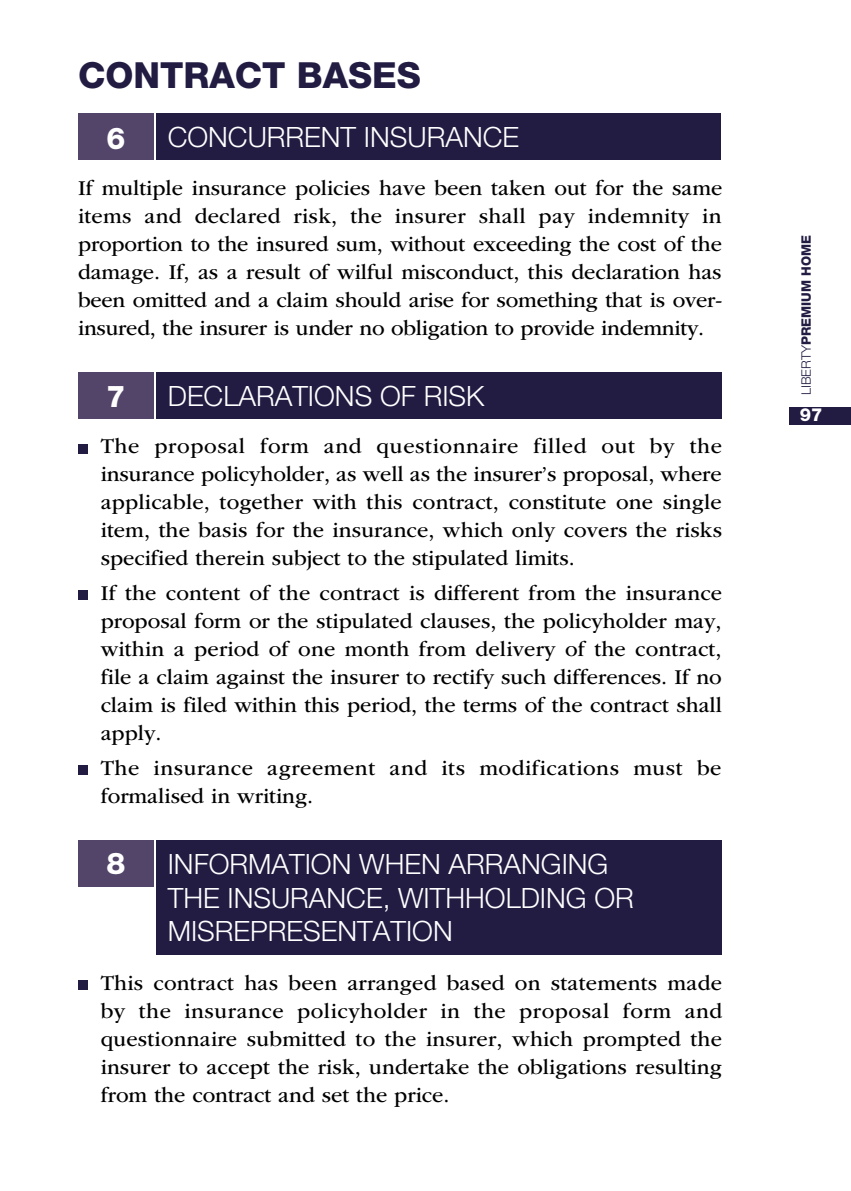
<style>
.page{position:relative;width:851px;height:1191px;background:#fff}
.page>*{position:absolute;margin:0;border:0;box-sizing:border-box;transform-origin:0 0}
.t1{font:800 36px "Helvetica Neue LT Std";color:#221c43}
.t2{font:800 30px "Helvetica Neue LT Std";color:#fff}
.t3{font:300 28px/33.6px "Helvetica Neue LT Std";color:#fff}
.t4{font:22px/28px "ITC Garamond Std";color:#000;text-align:justify}
.t5{font:22px/28px "ITC Garamond Std";letter-spacing:.025em;color:#000}
.t6{font:800 18px "Helvetica Neue LT Std";color:#fff}
.t7{font:800 13px "Helvetica Neue LT Std";color:#221c43}
.s1{font-weight:300}
</style>
<div class="page">
<div style="left:789px;top:407px;width:61px;height:17px;background:#221c43"></div>
<div style="left:156px;top:113px;width:565px;height:47px;background:#221c43"></div>
<div style="left:78px;top:113px;width:76px;height:47px;background:#524569"></div>
<div style="left:156px;top:372px;width:565px;height:46px;background:#221c43"></div>
<div style="left:78px;top:372px;width:76px;height:46px;background:#524569"></div>
<div style="left:78px;top:443px;width:10px;height:10px;background:#221c43"></div>
<div style="left:78px;top:590px;width:10px;height:10px;background:#221c43"></div>
<div style="left:78px;top:765px;width:10px;height:10px;background:#221c43"></div>
<div style="left:156px;top:840px;width:565px;height:114px;background:#221c43"></div>
<div style="left:78px;top:840px;width:76px;height:47px;background:#524569"></div>
<div style="left:78px;top:979px;width:10px;height:10px;background:#221c43"></div>
<h1 class="t1" style="left:78px;top:54px;width:344px">CONTRACT BASES</h1>
<h2 class="t2" style="left:106px;top:120px;width:20px">6</h2>
<p class="t3" style="left:168px;top:120px;width:353px">CONCURRENT INSURANCE</p>
<p class="t4" style="left:78px;top:174px;width:645px">If multiple insurance policies have been taken out for the same items and declared risk, the insurer shall pay indemnity in proportion to the insured sum, without exceeding the cost of the damage. If, as a result of wilful misconduct, this declaration has been omitted and a claim should arise for something that is over&shy;insured, the insurer is under no obligation to provide indemnity.</p>
<h2 class="t2" style="left:106px;top:379px;width:20px">7</h2>
<p class="t3" style="left:168px;top:378px;width:318px">DECLARATIONS OF RISK</p>
<p class="t4" style="left:101px;top:433px;width:622px">The proposal form and questionnaire filled out by the insurance policyholder, as well as the insurer’s proposal, where applicable, together with this contract, constitute one single item, the basis for the insurance, which only covers the risks specified therein subject to the stipulated limits.</p>
<p class="t4" style="left:101px;top:579px;width:622px">If the content of the contract is different from the insurance proposal form or the stipulated clauses, the policyholder may, within a period of one month from delivery of the contract, file a claim against the insurer to rectify such differences. If no claim is filed within this period, the terms of the contract shall apply.</p>
<p class="t5" style="left:101px;top:754px;width:622px">The insurance agreement and its modifications must be formalised in writing.</p>
<h2 class="t2" style="left:106px;top:845px;width:20px">8</h2>
<p class="t3" style="left:168px;top:847px;width:467px">INFORMATION WHEN ARRANGING<br>THE INSURANCE, WITHHOLDING OR<br>MISREPRESENTATION</p>
<p class="t4" style="left:101px;top:968px;width:623px">This contract has been arranged based on statements made by the insurance policyholder in the proposal form and questionnaire submitted to the insurer, which prompted the insurer to accept the risk, undertake the obligations resulting from the contract and set the price.</p>
<p class="t7" style="left:798px;top:395px;width:161px;rotate:-90deg"><span class="s1">LIBERTY</span>PREMIUM HOME</p>
<p class="t6" style="left:799px;top:404px;width:24px">97</p>
</div>
